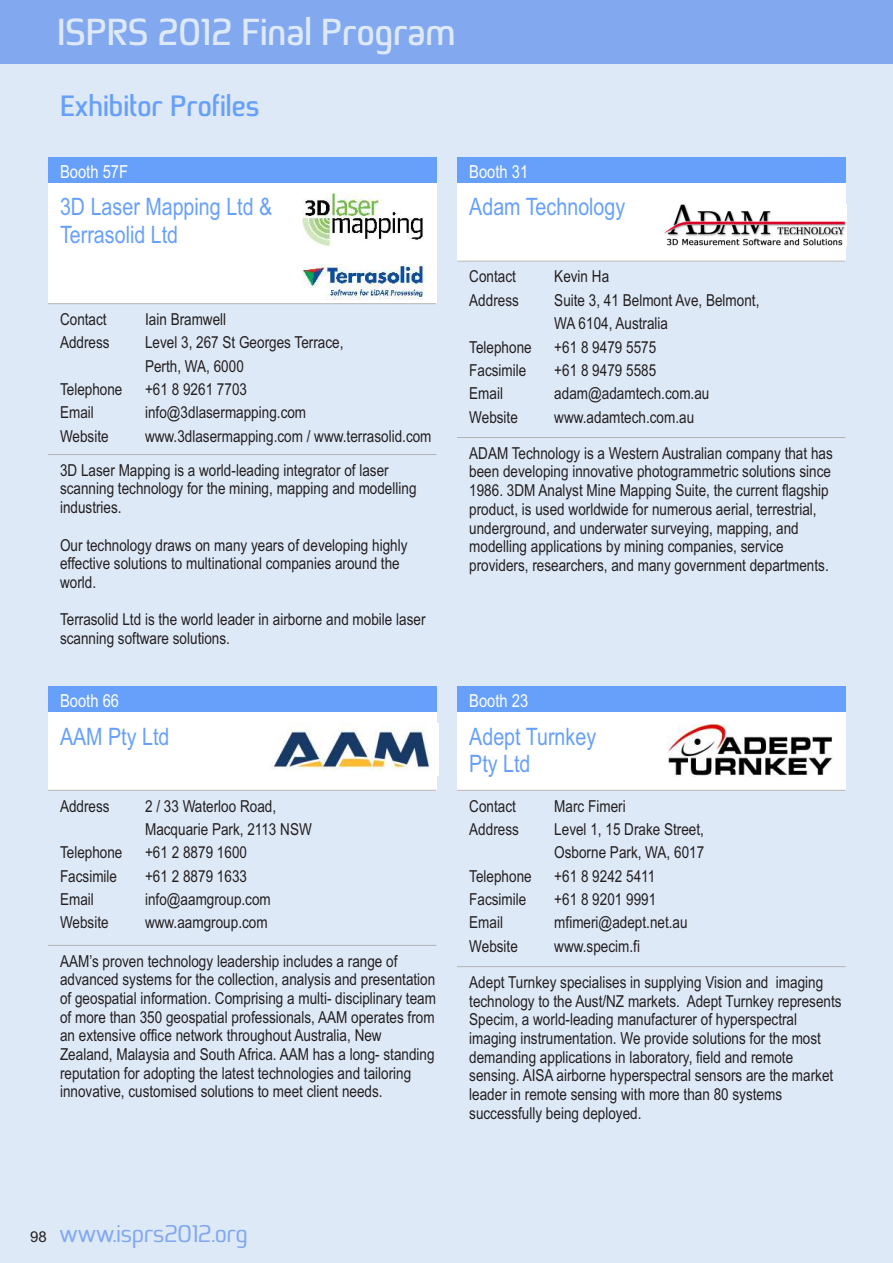
<style>
.page{position:relative;width:893px;height:1263px;background:#dee9f7}
.page>*{position:absolute;margin:0;border:0;box-sizing:border-box;transform-origin:0 0}
.t1{font:700 37.5px "Bentwood";color:#dee9f7}
.t2{font:700 29.25px "Bentwood";color:#67a0fa}
.t3{font:24px/27.2px "Arial Narrow";color:#67a0fa}
.t4{font:24px "Bentwood";color:#82a8f0}
.t5{font:18px "Arial Narrow";color:#fff}
.t6{font:16.5px/18.8px "Arial Narrow";color:#231f20}
.t7{font:15px "Arial";color:#231f20}
</style>
<div class="page">
<div style="left:0;top:0;width:893px;height:64px;background:#82a8f0"></div>
<div style="left:48px;top:183px;width:388px;height:121px;background:#fff"></div>
<div style="left:48px;top:157px;width:388px;height:26px;background:#67a0fa"></div>
<hr style="left:48px;top:303px;width:388px;height:1px;background:#b3b3b3">
<hr style="left:48px;top:454px;width:388px;height:1px;background:#b3b3b3">
<img style="left:302px;top:193px;width:122px;height:53px">
<img style="left:302px;top:264px;width:124px;height:35px">
<div style="left:48px;top:712px;width:388px;height:78px;background:#fff"></div>
<div style="left:48px;top:686px;width:388px;height:26px;background:#67a0fa"></div>
<hr style="left:48px;top:790px;width:388px;height:1px;background:#b3b3b3">
<hr style="left:48px;top:945px;width:388px;height:1px;background:#b3b3b3">
<img style="left:271px;top:723px;width:167px;height:53px">
<div style="left:457px;top:712px;width:389px;height:78px;background:#fff"></div>
<div style="left:457px;top:686px;width:389px;height:26px;background:#67a0fa"></div>
<hr style="left:457px;top:790px;width:389px;height:1px;background:#b3b3b3">
<hr style="left:457px;top:966px;width:389px;height:1px;background:#b3b3b3">
<div style="left:457px;top:183px;width:389px;height:78px;background:#fff"></div>
<div style="left:457px;top:157px;width:389px;height:26px;background:#67a0fa"></div>
<hr style="left:457px;top:261px;width:389px;height:1px;background:#b3b3b3">
<hr style="left:457px;top:437px;width:389px;height:1px;background:#b3b3b3">
<img style="left:664px;top:204px;width:182px;height:42px">
<img style="left:667px;top:725px;width:166px;height:51px">
<h1 class="t1" style="left:57px;top:17px;width:400px">ISPRS 2012 Final Program</h1>
<h2 class="t2" style="left:60px;top:94px;width:201px">Exhibitor Profiles</h2>
<p class="t5" style="left:60px;top:164px;width:70px">Booth 57F</p>
<h3 class="t3" style="left:60px;top:196px;width:214px">3D Laser Mapping Ltd &amp;<br>Terrasolid Ltd</h3>
<p class="t6" style="left:60px;top:311px;width:48px">Contact</p>
<p class="t6" style="left:145px;top:311px;width:83px">Iain Bramwell</p>
<p class="t6" style="left:60px;top:335px;width:51px">Address</p>
<p class="t6" style="left:145px;top:332px;width:200px;line-height:23.4px">Level 3, 267 St Georges Terrace,<br>Perth, WA, 6000</p>
<p class="t6" style="left:60px;top:381px;width:64px">Telephone</p>
<p class="t6" style="left:145px;top:381px;width:103px">+61 8 9261 7703</p>
<p class="t6" style="left:60px;top:405px;width:35px">Email</p>
<p class="t6" style="left:145px;top:405px;width:163px">info@3dlasermapping.com</p>
<p class="t6" style="left:60px;top:428px;width:50px">Website</p>
<p class="t6" style="left:60px;top:420px;width:373px;line-height:34px;text-indent:85px">www.3dlasermapping.com / www.terrasolid.com<br>3D Laser Mapping is a world-leading integrator of laser</p>
<p class="t6" style="left:60px;top:481px;width:358px">scanning technology for the mining, mapping and modelling industries.</p>
<p class="t6" style="left:60px;top:537px;width:349px">Our technology draws on many years of developing highly effective solutions to multinational companies around the world.</p>
<p class="t6" style="left:60px;top:612px;width:367px">Terrasolid Ltd is the world leader in airborne and mobile laser scanning software solutions.</p>
<p class="t5" style="left:60px;top:694px;width:61px">Booth 66</p>
<h3 class="t3" style="left:60px;top:725px;width:111px">AAM Pty Ltd</h3>
<p class="t6" style="left:60px;top:798px;width:51px">Address</p>
<p class="t6" style="left:145px;top:795px;width:168px;line-height:23.4px">2 / 33 Waterloo Road,<br>Macquarie Park, 2113 NSW</p>
<p class="t6" style="left:60px;top:845px;width:64px">Telephone</p>
<p class="t6" style="left:145px;top:845px;width:103px">+61 2 8879 1600</p>
<p class="t6" style="left:60px;top:868px;width:59px">Facsimile</p>
<p class="t6" style="left:145px;top:868px;width:103px">+61 2 8879 1633</p>
<p class="t6" style="left:60px;top:891px;width:35px">Email</p>
<p class="t6" style="left:145px;top:891px;width:127px">info@aamgroup.com</p>
<p class="t6" style="left:60px;top:915px;width:50px">Website</p>
<p class="t6" style="left:145px;top:915px;width:124px">www.aamgroup.com</p>
<p class="t6" style="left:60px;top:953px;width:377px">AAM’s proven technology leadership includes a range of advanced systems for the collection, analysis and presentation of geospatial information. Comprising a multi- disciplinary team of more than 350 geospatial professionals, AAM operates from an extensive office network throughout Australia, New Zealand, Malaysia and South Africa. AAM has a long- standing reputation for adopting the latest technologies and tailoring innovative, customised solutions to meet client needs.</p>
<p class="t5" style="left:469px;top:164px;width:61px">Booth 31</p>
<h3 class="t3" style="left:469px;top:196px;width:158px">Adam Technology</h3>
<p class="t6" style="left:469px;top:269px;width:48px">Contact</p>
<p class="t6" style="left:554px;top:269px;width:56px">Kevin Ha</p>
<p class="t6" style="left:469px;top:292px;width:51px">Address</p>
<p class="t6" style="left:554px;top:290px;width:207px;line-height:23.4px">Suite 3, 41 Belmont Ave, Belmont,<br>WA 6104, Australia</p>
<p class="t6" style="left:469px;top:339px;width:64px">Telephone</p>
<p class="t6" style="left:554px;top:339px;width:103px">+61 8 9479 5575</p>
<p class="t6" style="left:469px;top:362px;width:59px">Facsimile</p>
<p class="t6" style="left:554px;top:362px;width:103px">+61 8 9479 5585</p>
<p class="t6" style="left:469px;top:386px;width:35px">Email</p>
<p class="t6" style="left:554px;top:386px;width:157px">adam@adamtech.com.au</p>
<p class="t6" style="left:469px;top:409px;width:50px">Website</p>
<p class="t6" style="left:469px;top:400px;width:365px;line-height:36.2px;text-indent:85px">www.adamtech.com.au<br>ADAM Technology is a Western Australian company that has</p>
<p class="t6" style="left:469px;top:464px;width:363px">been developing innovative photogrammetric solutions since 1986. 3DM Analyst Mine Mapping Suite, the current flagship product, is used worldwide for numerous aerial, terrestrial, underground, and underwater surveying, mapping, and modelling applications by mining companies, service providers, researchers, and many government departments.</p>
<p class="t5" style="left:469px;top:694px;width:61px">Booth 23</p>
<h3 class="t3" style="left:469px;top:725px;width:128px">Adept Turnkey<br>Pty Ltd</h3>
<p class="t6" style="left:469px;top:798px;width:48px">Contact</p>
<p class="t6" style="left:554px;top:798px;width:73px">Marc Fimeri</p>
<p class="t6" style="left:469px;top:821px;width:51px">Address</p>
<p class="t6" style="left:554px;top:819px;width:151px;line-height:23.4px">Level 1, 15 Drake Street,<br>Osborne Park, WA, 6017</p>
<p class="t6" style="left:469px;top:868px;width:64px">Telephone</p>
<p class="t6" style="left:554px;top:868px;width:102px">+61 8 9242 5411</p>
<p class="t6" style="left:469px;top:891px;width:59px">Facsimile</p>
<p class="t6" style="left:554px;top:891px;width:103px">+61 8 9201 9991</p>
<p class="t6" style="left:469px;top:915px;width:35px">Email</p>
<p class="t6" style="left:554px;top:915px;width:135px">mfimeri@adept.net.au</p>
<p class="t6" style="left:469px;top:938px;width:50px">Website</p>
<p class="t6" style="left:469px;top:929px;width:356px;line-height:36.2px;text-indent:85px">www.specim.fi<br>Adept Turnkey specialises in supplying Vision and imaging</p>
<p class="t6" style="left:469px;top:993px;width:374px">technology to the Aust/NZ markets. Adept Turnkey represents Specim, a world-leading manufacturer of hyperspectral imaging instrumentation. We provide solutions for the most demanding applications in laboratory, field and remote sensing. AISA airborne hyperspectral sensors are the market leader in remote sensing with more than 80 systems successfully being deployed.</p>
<p class="t7" style="left:30px;top:1231px;width:18px">98</p>
<h3 class="t4" style="left:60px;top:1224px;width:190px">www.isprs2012.org</h3>
</div>
